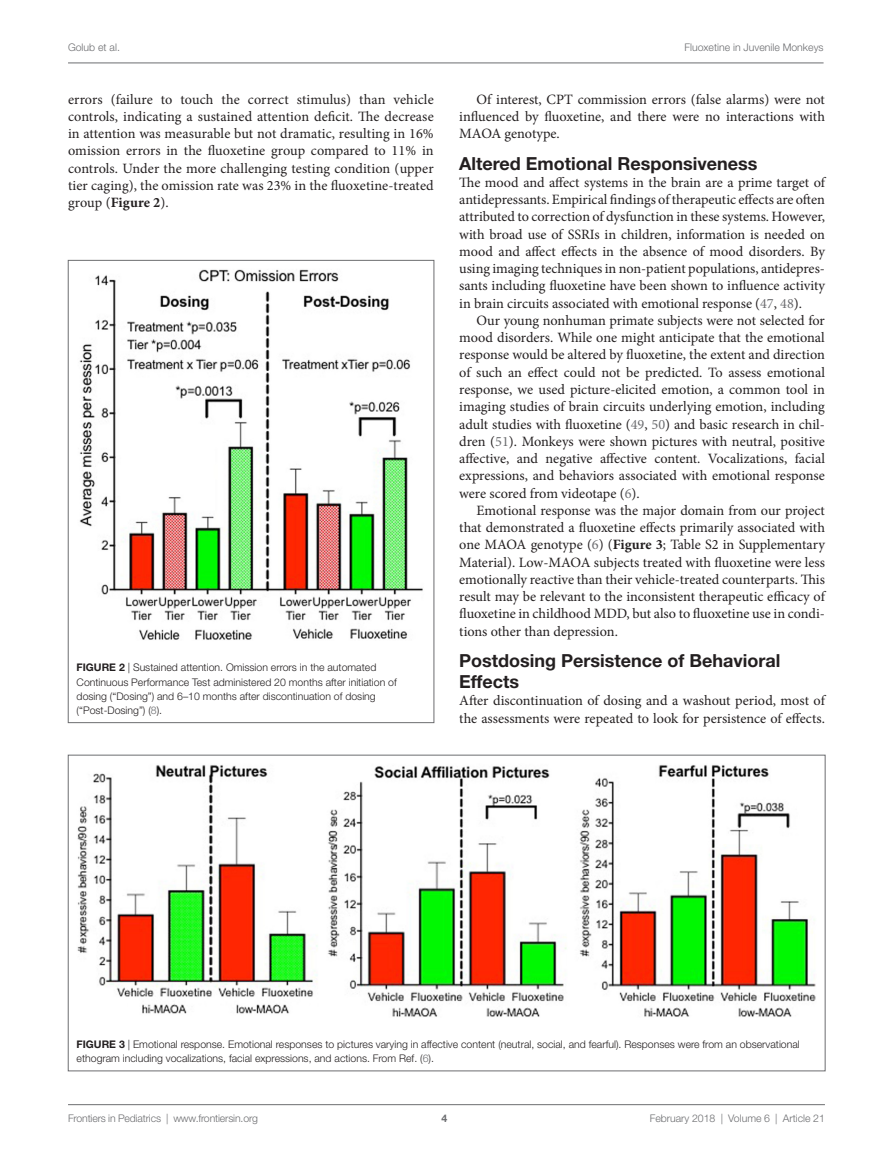
<style>
.page{position:relative;width:893px;height:1170px;background:#fff}
.page>*{position:absolute;margin:0;border:0;box-sizing:border-box;transform-origin:0 0}
.t1{font:700 18px/21px "Helvetica Neue LT Std";color:#231f20}
.t2{font:14.25px/17.2px "Minion Pro";color:#231f20;text-align:justify}
.t3{font:300 10.5px/14.2px "Helvetica Neue LT Std";color:#231f20}
.t4{font:300 10.5px "Helvetica Neue LT Std";color:#6c6d70}
.t5{font:700 10.5px "Helvetica Neue LT Std";color:#6c6d70}
.s1{font-weight:700}
.s2{color:#6c6d70}
</style>
<div class="page">
<img style="left:77px;top:765px;width:739px;height:252px">
<img style="left:79px;top:269px;width:344px;height:371px">
<hr style="left:68px;top:63px;width:756px;height:1px;background:#6c6d70">
<hr style="left:68px;top:1104px;width:757px;height:1px;background:#6c6d70">
<p class="t4" style="left:68px;top:41px;width:53px">Golub et al.</p>
<p class="t4" style="left:684px;top:41px;width:141px">Fluoxetine in Juvenile Monkeys</p>
<p class="t2" style="left:68px;top:90px;width:367px">errors (failure to touch the correct stimulus) than vehicle controls, indicating a sustained attention deficit. The decrease in attention was measurable but not dramatic, resulting in 16% omission errors in the fluoxetine group compared to 11% in controls. Under the more challenging testing condition (upper tier caging), the omission rate was 23% in the fluoxetine-treated group (<span class="s1">Figure 2</span>).</p>
<p class="t2" style="left:459px;top:90px;width:367px;text-indent:17px">Of interest, CPT commission errors (false alarms) were not influenced by fluoxetine, and there were no interactions with MAOA genotype.</p>
<p class="t1" style="left:459px;top:152px;width:300px">Altered Emotional Responsiveness</p>
<p class="t2" style="left:459px;top:174px;width:367px">The mood and affect systems in the brain are a prime target of antidepressants. Empirical findings of therapeutic effects are often attributed to correction of dysfunction in these systems. However, with broad use of SSRIs in children, information is needed on mood and affect effects in the absence of mood disorders. By using imaging techniques in non-patient populations, antidepres&shy;sants including fluoxetine have been shown to influence activity in brain circuits associated with emotional response (<span class="s2">47</span>, <span class="s2">48</span>).</p>
<p class="t2" style="left:459px;top:312px;width:367px;text-indent:17px">Our young nonhuman primate subjects were not selected for mood disorders. While one might anticipate that the emotional response would be altered by fluoxetine, the extent and direction of such an effect could not be predicted. To assess emotional response, we used picture-elicited emotion, a common tool in imaging studies of brain circuits underlying emotion, including adult studies with fluoxetine (<span class="s2">49</span>, <span class="s2">50</span>) and basic research in chil&shy;dren (<span class="s2">51</span>). Monkeys were shown pictures with neutral, positive affective, and negative affective content. Vocalizations, facial expressions, and behaviors associated with emotional response were scored from videotape (<span class="s2">6</span>).</p>
<p class="t2" style="left:459px;top:501px;width:367px;text-indent:17px">Emotional response was the major domain from our project that demonstrated a fluoxetine effects primarily associated with one MAOA genotype (<span class="s2">6</span>) (<span class="s1">Figure 3</span>; Table S2 in Supplementary Material). Low-MAOA subjects treated with fluoxetine were less emotionally reactive than their vehicle-treated counterparts. This result may be relevant to the inconsistent therapeutic efficacy of fluoxetine in childhood MDD, but also to fluoxetine use in condi&shy;tions other than depression.</p>
<p class="t1" style="left:459px;top:649px;width:323px">Postdosing Persistence of Behavioral<br>Effects</p>
<p class="t2" style="left:459px;top:692px;width:367px">After discontinuation of dosing and a washout period, most of the assessments were repeated to look for persistence of effects.</p>
<p class="t3" style="left:77px;top:660px;width:322px"><span class="s1">FIGURE 2</span> | Sustained attention. Omission errors in the automated Continuous Performance Test administered 20 months after initiation of dosing (“Dosing”) and 6–10 months after discontinuation of dosing (“Post-Dosing”) (<span class="s2">8</span>).</p>
<p class="t3" style="left:77px;top:1036px;width:725px"><span class="s1">FIGURE 3</span> | Emotional response. Emotional responses to pictures varying in affective content (neutral, social, and fearful). Responses were from an observational ethogram including vocalizations, facial expressions, and actions. From Ref. (<span class="s2">6</span>).</p>
<p class="t4" style="left:68px;top:1111px;width:191px">Frontiers in Pediatrics | www.frontiersin.org</p>
<p class="t4" style="left:650px;top:1111px;width:177px">February 2018 | Volume 6 | Article 21</p>
<p class="t5" style="left:441px;top:1111px;width:7px">4</p>
</div>
